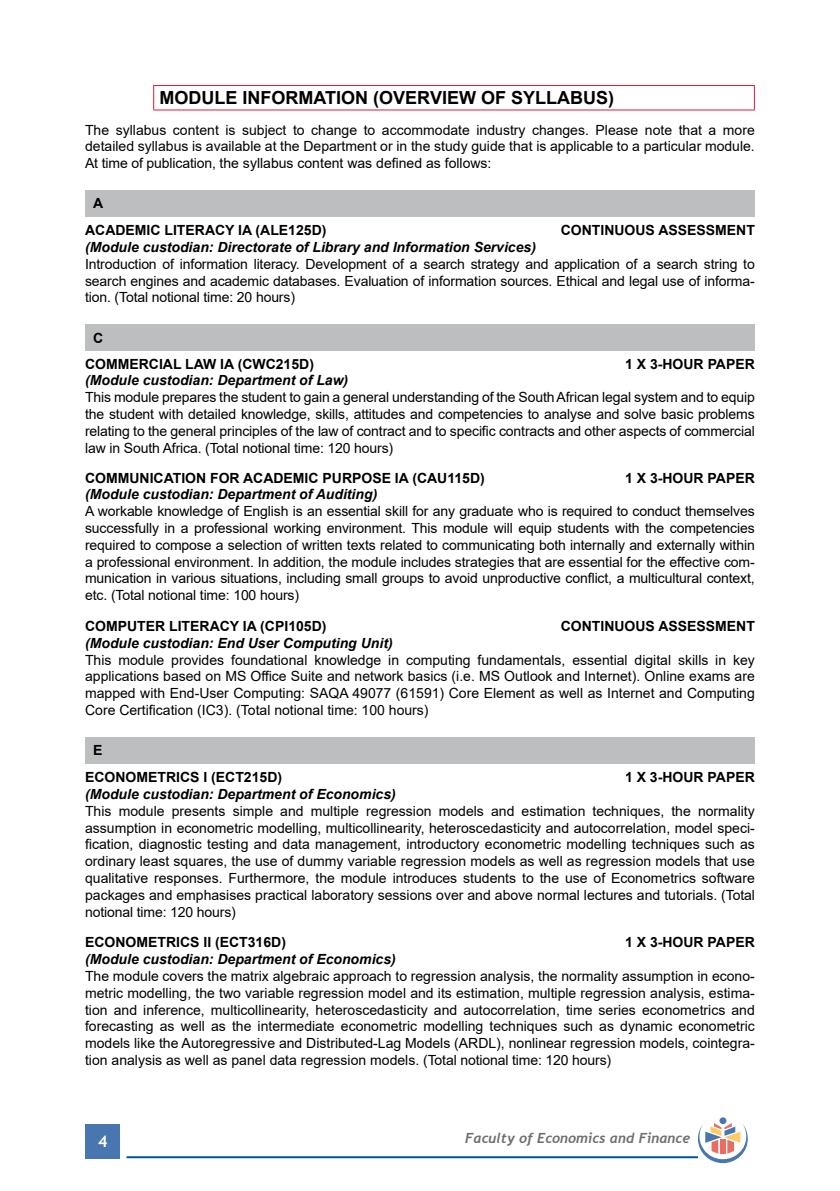
<style>
.page{position:relative;width:840px;height:1191px;background:#fff}
.page>*{position:absolute;margin:0;border:0;box-sizing:border-box;transform-origin:0 0}
.t1{font:700 18px "Arial";color:#000}
.t2{font:700 16px "Trebuchet MS";color:#fff}
.t3{font:14px/16.8px "Arial";letter-spacing:-.01em;color:#000;text-align:justify}
.t4{font:700 14px/26.8px "Arial";color:#000}
.t5{font:italic 700 14px "Arial";color:#000}
.t6{font:italic 700 14px "Trebuchet";color:#6d6e71}
</style>
<div class="page">
<div style="left:86px;top:1124px;width:34px;height:34px;background:#4777ae"></div>
<hr style="left:126px;top:1156px;width:571px;height:2px;background:#005596">
<div style="left:719px;top:1117px;width:7px;height:7px;background:#4777ae;border-radius:50%"></div>
<svg style="left:697px;top:1123px;width:50px;height:40px"></svg>
<hr style="left:153px;top:85px;width:601px;height:1px;background:#e31837">
<svg style="left:153px;top:86px;width:1px;height:23px"></svg>
<svg style="left:753px;top:86px;width:1px;height:23px"></svg>
<hr style="left:153px;top:109px;width:601px;height:1px;background:#e31837">
<div style="left:85px;top:190px;width:669px;height:26px;background:#bcbec0"></div>
<div style="left:85px;top:324px;width:669px;height:26px;background:#bcbec0"></div>
<div style="left:85px;top:737px;width:669px;height:26px;background:#bcbec0"></div>
<p class="t1" style="left:159px;top:85px;width:456px">MODULE INFORMATION (OVERVIEW OF SYLLABUS)</p>
<p class="t3" style="left:85px;top:122px;width:671px">The syllabus content is subject to change to accommodate industry changes. Please note that a more detailed syllabus is available at the Department or in the study guide that is applicable to a particular module.<br>At time of publication, the syllabus content was defined as follows:</p>
<p class="t4" style="left:85px;top:190px;width:243px;text-indent:8px">A<br>ACADEMIC LITERACY IA (ALE125D)</p>
<p class="t4" style="left:560px;top:217px;width:195px">CONTINUOUS ASSESSMENT</p>
<p class="t5" style="left:85px;top:238px;width:452px">(Module custodian: Directorate of Library and Information Services)</p>
<p class="t3" style="left:85px;top:255px;width:670px">Introduction of information literacy. Development of a search strategy and application of a search string to search engines and academic databases. Evaluation of information sources. Ethical and legal use of informa&shy;tion. (Total notional time: 20 hours)</p>
<p class="t4" style="left:85px;top:324px;width:230px;text-indent:8px">C<br>COMMERCIAL LAW IA (CWC215D)</p>
<p class="t4" style="left:624px;top:351px;width:131px">1 X 3-HOUR PAPER</p>
<p class="t5" style="left:85px;top:371px;width:264px">(Module custodian: Department of Law)</p>
<p class="t3" style="left:85px;top:389px;width:670px">This module prepares the student to gain a general understanding of the South African legal system and to equip the student with detailed knowledge, skills, attitudes and competencies to analyse and solve basic problems relating to the general principles of the law of contract and to specific contracts and other aspects of commercial law in South Africa. (Total notional time: 120 hours)</p>
<p class="t4" style="left:85px;top:465px;width:401px">COMMUNICATION FOR ACADEMIC PURPOSE IA (CAU115D)</p>
<p class="t4" style="left:624px;top:465px;width:131px">1 X 3-HOUR PAPER</p>
<p class="t5" style="left:85px;top:485px;width:293px">(Module custodian: Department of Auditing)</p>
<p class="t3" style="left:85px;top:503px;width:670px">A workable knowledge of English is an essential skill for any graduate who is required to conduct themselves successfully in a professional working environment. This module will equip students with the competencies required to compose a selection of written texts related to communicating both internally and externally within a professional environment. In addition, the module includes strategies that are essential for the effective com&shy;munication in various situations, including small groups to avoid unproductive conflict, a multicultural context, etc. (Total notional time: 100 hours)</p>
<p class="t4" style="left:85px;top:613px;width:243px">COMPUTER LITERACY IA (CPI105D)</p>
<p class="t4" style="left:560px;top:613px;width:195px">CONTINUOUS ASSESSMENT</p>
<p class="t5" style="left:85px;top:633px;width:309px">(Module custodian: End User Computing Unit)</p>
<p class="t3" style="left:85px;top:651px;width:671px">This module provides foundational knowledge in computing fundamentals, essential digital skills in key applications based on MS Office Suite and network basics (i.e. MS Outlook and Internet). Online exams are mapped with End-User Computing: SAQA 49077 (61591) Core Element as well as Internet and Computing Core Certification (IC3). (Total notional time: 100 hours)</p>
<p class="t4" style="left:85px;top:737px;width:198px;text-indent:8px">E<br>ECONOMETRICS I (ECT215D)</p>
<p class="t4" style="left:624px;top:764px;width:131px">1 X 3-HOUR PAPER</p>
<p class="t5" style="left:85px;top:784px;width:312px">(Module custodian: Department of Economics)</p>
<p class="t3" style="left:85px;top:802px;width:671px">This module presents simple and multiple regression models and estimation techniques, the normality assumption in econometric modelling, multicollinearity, heteroscedasticity and autocorrelation, model speci&shy;fication, diagnostic testing and data management, introductory econometric modelling techniques such as ordinary least squares, the use of dummy variable regression models as well as regression models that use qualitative responses. Furthermore, the module introduces students to the use of Econometrics software packages and emphasises practical laboratory sessions over and above normal lectures and tutorials. (Total notional time: 120 hours)</p>
<p class="t4" style="left:85px;top:929px;width:202px">ECONOMETRICS II (ECT316D)</p>
<p class="t4" style="left:624px;top:929px;width:131px">1 X 3-HOUR PAPER</p>
<p class="t5" style="left:85px;top:950px;width:312px">(Module custodian: Department of Economics)</p>
<p class="t3" style="left:85px;top:967px;width:671px">The module covers the matrix algebraic approach to regression analysis, the normality assumption in econo&shy;metric modelling, the two variable regression model and its estimation, multiple regression analysis, estima&shy;tion and inference, multicollinearity, heteroscedasticity and autocorrelation, time series econometrics and forecasting as well as the intermediate econometric modelling techniques such as dynamic econometric models like the Autoregressive and Distributed-Lag Models (ARDL), nonlinear regression models, cointegra&shy;tion analysis as well as panel data regression models. (Total notional time: 120 hours)</p>
<p class="t2" style="left:98px;top:1131px;width:11px">4</p>
<p class="t6" style="left:465px;top:1129px;width:226px">Faculty of Economics and Finance</p>
</div>
